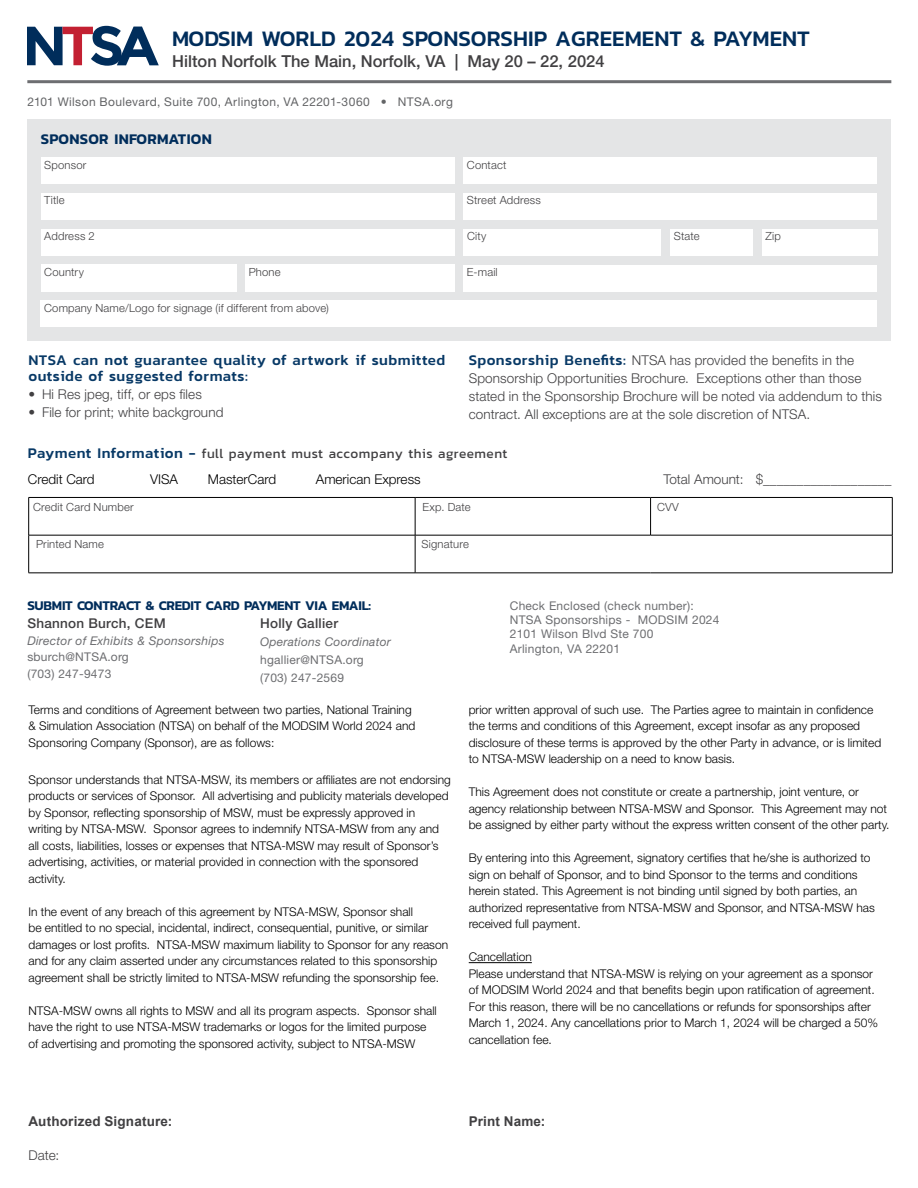
<style>
.page{position:relative;width:918px;height:1188px;background:#fff}
.page>*{position:absolute;margin:0;border:0;box-sizing:border-box;transform-origin:0 0}
.t1{font:500 22.5px "Kanit";color:#002d5b}
.t2{font:500 16.5px "Helvetica Neue LT Std";color:#414042}
.t3{font:500 15px/16.5px "Kanit";letter-spacing:.025em;color:#083966}
.t4{font:600 15px "Kanit";letter-spacing:.02em;color:#002d5b}
.t5{font:300 13.5px/18px "Helvetica Neue LT Std";letter-spacing:.01em;color:#414042}
.t6{font:13.5px "Kanit";letter-spacing:.035em;color:#414042}
.t7{font:600 13.5px "Kanit";letter-spacing:-.02em;color:#002d5b}
.t8{font:300 13.5px "Helvetica Neue LT Std";color:#000}
.t9{font:700 13.5px "Arial";letter-spacing:.015em;color:#414042}
.t10{font:500 13.5px "Helvetica Neue LT Std";letter-spacing:.02em;color:#414042}
.t11{font:300 12px/16.5px "Helvetica Neue LT Std";color:#000}
.t12{font:12px/14.4px "Helvetica Neue LT Std";letter-spacing:.02em;color:#6d6e71}
.t13{font:12px "Helvetica Neue LT Std";letter-spacing:.03em;color:#636466}
.t14{font:italic 12px "Helvetica Neue LT Std";letter-spacing:.02em;color:#6d6e71}
.t15{font:300 11.25px "Helvetica Neue LT Std";letter-spacing:.015em;color:#414042}
.s1{font-family:"Kanit";font-weight:500;font-size:15px;color:#083966}
.s2{font-weight:500;font-size:15px;color:#083966}
</style>
<div class="page">
<div style="left:27px;top:119px;width:864px;height:222px;background:#e4e5e6"></div>
<hr style="left:27px;top:80px;width:864px;height:3px;background:#6d6e71">
<div style="left:41px;top:157px;width:413px;height:27px;background:#fff"></div>
<svg style="left:27px;top:26px;width:132px;height:40px"></svg>
<div style="left:463px;top:157px;width:414px;height:27px;background:#fff"></div>
<div style="left:41px;top:193px;width:414px;height:27px;background:#fff"></div>
<div style="left:463px;top:193px;width:414px;height:27px;background:#fff"></div>
<div style="left:41px;top:229px;width:414px;height:27px;background:#fff"></div>
<div style="left:464px;top:229px;width:197px;height:27px;background:#fff"></div>
<div style="left:670px;top:229px;width:83px;height:27px;background:#fff"></div>
<div style="left:41px;top:264px;width:195px;height:28px;background:#fff"></div>
<div style="left:762px;top:229px;width:115px;height:27px;background:#fff"></div>
<div style="left:245px;top:264px;width:210px;height:28px;background:#fff"></div>
<div style="left:463px;top:265px;width:414px;height:27px;background:#fff"></div>
<div style="left:41px;top:300px;width:836px;height:27px;background:#fff"></div>
<hr style="left:28px;top:497px;width:387px;height:1px;background:#000">
<hr style="left:28px;top:498px;width:1px;height:37px;background:#000">
<hr style="left:415px;top:497px;width:236px;height:1px;background:#000">
<hr style="left:415px;top:498px;width:1px;height:37px;background:#000">
<hr style="left:651px;top:497px;width:241px;height:1px;background:#000">
<hr style="left:650px;top:498px;width:1px;height:37px;background:#000">
<hr style="left:892px;top:498px;width:1px;height:37px;background:#000">
<hr style="left:28px;top:535px;width:387px;height:1px;background:#000">
<hr style="left:28px;top:535px;width:1px;height:38px;background:#000">
<hr style="left:415px;top:535px;width:236px;height:1px;background:#000">
<hr style="left:415px;top:535px;width:1px;height:38px;background:#000">
<hr style="left:651px;top:535px;width:241px;height:1px;background:#000">
<hr style="left:892px;top:535px;width:1px;height:38px;background:#000">
<hr style="left:28px;top:573px;width:387px;height:1px;background:#000">
<hr style="left:415px;top:573px;width:236px;height:1px;background:#000">
<hr style="left:651px;top:573px;width:241px;height:1px;background:#000">
<hr style="left:469px;top:962px;width:63px;height:1px;background:#000">
<h1 class="t1" style="left:172px;top:21px;width:639px">MODSIM WORLD 2024 SPONSORSHIP AGREEMENT &amp; PAYMENT</h1>
<h2 class="t2" style="left:172px;top:51px;width:434px">Hilton Norfolk The Main, Norfolk, VA | May 20 – 22, 2024</h2>
<p class="t13" style="left:27px;top:95px;width:427px">2101 Wilson Boulevard, Suite 700, Arlington, VA 22201-3060 • NTSA.org</p>
<p class="t4" style="left:41px;top:127px;width:173px">SPONSOR INFORMATION</p>
<p class="t15" style="left:44px;top:158px;width:44px">Sponsor</p>
<p class="t15" style="left:467px;top:158px;width:41px">Contact</p>
<p class="t15" style="left:44px;top:194px;width:22px">Title</p>
<p class="t15" style="left:467px;top:194px;width:76px">Street Address</p>
<p class="t15" style="left:44px;top:229px;width:52px">Address 2</p>
<p class="t15" style="left:467px;top:229px;width:21px">City</p>
<p class="t15" style="left:674px;top:229px;width:27px">State</p>
<p class="t15" style="left:44px;top:265px;width:41px">Country</p>
<p class="t15" style="left:249px;top:265px;width:33px">Phone</p>
<p class="t15" style="left:467px;top:265px;width:32px">E-mail</p>
<p class="t15" style="left:44px;top:301px;width:286px">Company Name/Logo for signage (if different from above)</p>
<p class="t15" style="left:766px;top:229px;width:17px">Zip</p>
<p class="t3" style="left:28px;top:351px;width:418px">NTSA can not guarantee quality of artwork if submitted outside of suggested formats:</p>
<p class="t5" style="left:28px;top:385px;width:175px">• Hi Res jpeg, tiff, or eps files</p>
<p class="t5" style="left:28px;top:403px;width:196px">• File for print; white background</p>
<p class="t5" style="left:469px;top:350px;width:415px"><span class="s1">Sponsorship Benefits:</span> NTSA has provided the benefits in the Sponsorship Opportunities Brochure. Exceptions other than those stated in the Sponsorship Brochure will be noted via addendum to this contract. All exceptions are at the sole discretion of NTSA.</p>
<p class="t6" style="left:28px;top:444px;width:481px"><span class="s2">Payment Information -</span> full payment must accompany this agreement</p>
<p class="t8" style="left:28px;top:471px;width:68px">Credit Card</p>
<p class="t8" style="left:150px;top:471px;width:30px">VISA</p>
<p class="t8" style="left:208px;top:471px;width:70px">MasterCard</p>
<p class="t8" style="left:316px;top:471px;width:106px">American Express</p>
<p class="t5" style="left:663px;top:470px;width:230px">Total Amount: $___________________</p>
<p class="t15" style="left:33px;top:500px;width:102px">Credit Card Number</p>
<p class="t15" style="left:422px;top:500px;width:50px">Exp. Date</p>
<p class="t15" style="left:657px;top:500px;width:23px">CVV</p>
<p class="t15" style="left:36px;top:537px;width:69px">Printed Name</p>
<p class="t15" style="left:422px;top:537px;width:49px">Signature</p>
<p class="t7" style="left:27px;top:595px;width:345px">SUBMIT CONTRACT &amp; CREDIT CARD PAYMENT VIA EMAIL:</p>
<p class="t10" style="left:27px;top:615px;width:140px">Shannon Burch, CEM</p>
<p class="t14" style="left:27px;top:633px;width:199px">Director of Exhibits &amp; Sponsorships</p>
<p class="t12" style="left:27px;top:648px;width:103px;line-height:16.5px">sburch@NTSA.org (703) 247-9473</p>
<p class="t10" style="left:260px;top:615px;width:80px">Holly Gallier</p>
<p class="t14" style="left:260px;top:635px;width:132px">Operations Coordinator</p>
<p class="t12" style="left:260px;top:651px;width:105px;line-height:18px">hgallier@NTSA.org (703) 247-2569</p>
<p class="t11" style="left:28px;top:701px;width:388px">Terms and conditions of Agreement between two parties, National Training &amp; Simulation Association (NTSA) on behalf of the MODSIM World 2024 and<br>Sponsoring Company (Sponsor), are as follows:</p>
<p class="t11" style="left:28px;top:771px;width:424px">Sponsor understands that NTSA-MSW, its members or affiliates are not endorsing products or services of Sponsor. All advertising and publicity materials developed by Sponsor, reflecting sponsorship of MSW, must be expressly approved in writing by NTSA-MSW. Sponsor agrees to indemnify NTSA-MSW from any and all costs, liabilities, losses or expenses that NTSA-MSW may result of Sponsor’s advertising, activities, or material provided in connection with the sponsored activity.</p>
<p class="t11" style="left:28px;top:903px;width:421px">In the event of any breach of this agreement by NTSA-MSW, Sponsor shall<br>be entitled to no special, incidental, indirect, consequential, punitive, or similar damages or lost profits. NTSA-MSW maximum liability to Sponsor for any reason and for any claim asserted under any circumstances related to this sponsorship agreement shall be strictly limited to NTSA-MSW refunding the sponsorship fee.</p>
<p class="t11" style="left:28px;top:1002px;width:410px">NTSA-MSW owns all rights to MSW and all its program aspects. Sponsor shall have the right to use NTSA-MSW trademarks or logos for the limited purpose of advertising and promoting the sponsored activity, subject to NTSA-MSW</p>
<p class="t12" style="left:510px;top:598px;width:211px">Check Enclosed (check number):<br>NTSA Sponsorships - MODSIM 2024<br>2101 Wilson Blvd Ste 700<br>Arlington, VA 22201</p>
<p class="t11" style="left:469px;top:701px;width:414px">prior written approval of such use. The Parties agree to maintain in confidence the terms and conditions of this Agreement, except insofar as any proposed disclosure of these terms is approved by the other Party in advance, or is limited to NTSA-MSW leadership on a need to know basis.</p>
<p class="t11" style="left:469px;top:784px;width:422px">This Agreement does not constitute or create a partnership, joint venture, or agency relationship between NTSA-MSW and Sponsor. This Agreement may not be assigned by either party without the express written consent of the other party.</p>
<p class="t11" style="left:469px;top:850px;width:408px">By entering into this Agreement, signatory certifies that he/she is authorized to sign on behalf of Sponsor, and to bind Sponsor to the terms and conditions herein stated. This Agreement is not binding until signed by both parties, an authorized representative from NTSA-MSW and Sponsor, and NTSA-MSW has received full payment.</p>
<p class="t11" style="left:469px;top:949px;width:411px">Cancellation<br>Please understand that NTSA-MSW is relying on your agreement as a sponsor of MODSIM World 2024 and that benefits begin upon ratification of agreement.<br>For this reason, there will be no cancellations or refunds for sponsorships after March 1, 2024. Any cancellations prior to March 1, 2024 will be charged a 50% cancellation fee.</p>
<p class="t9" style="left:28px;top:1112px;width:145px">Authorized Signature:</p>
<p class="t9" style="left:469px;top:1112px;width:78px">Print Name:</p>
<p class="t5" style="left:28px;top:1146px;width:32px">Date:</p>
</div>
